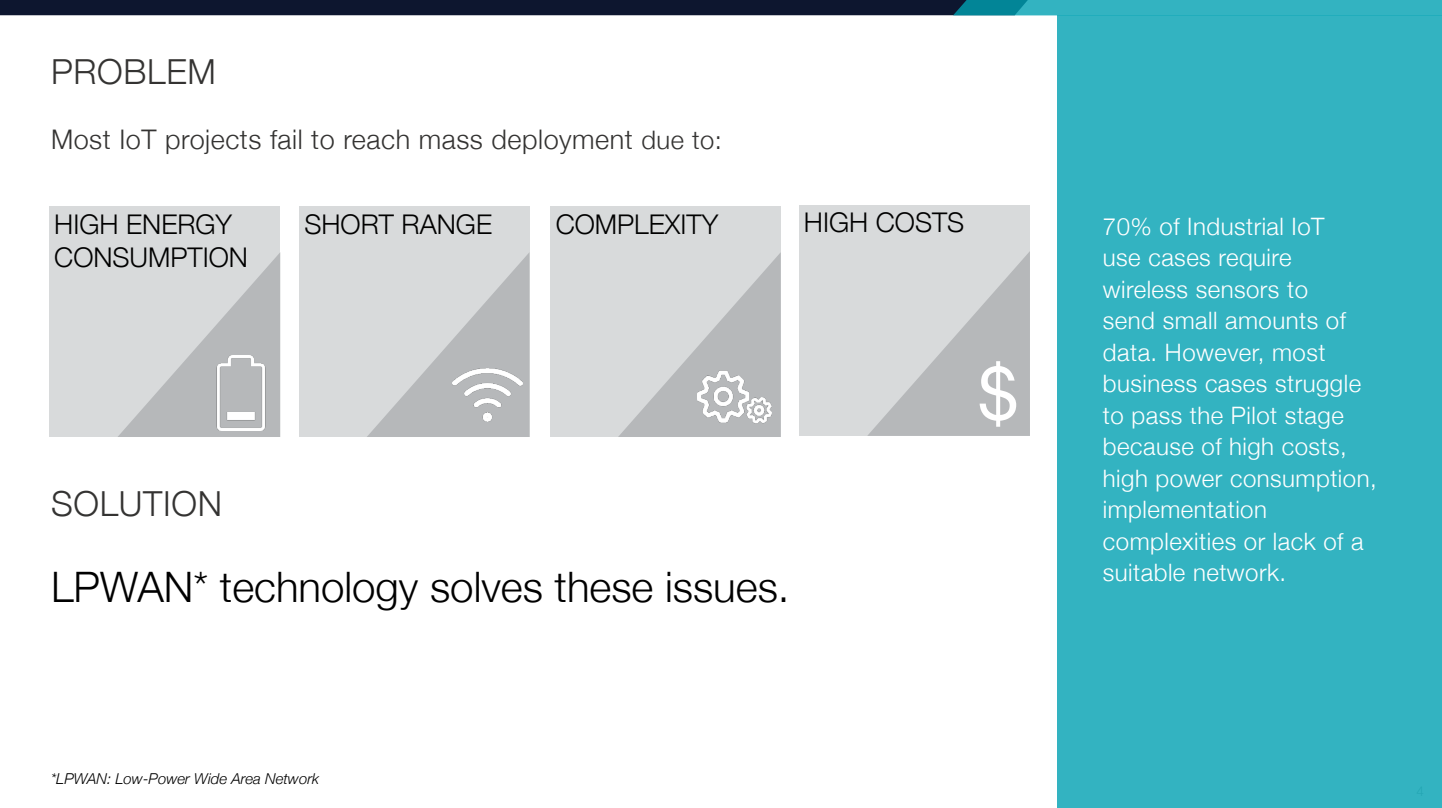
<style>
.page{position:relative;width:1442px;height:808px;background:#fff}
.page>*{position:absolute;margin:0;border:0;box-sizing:border-box;transform-origin:0 0}
.t1{font:73.2px "Helvetica Neue";color:#fff}
.t2{font:300 42px "Helvetica Neue";color:#000}
.t3{font:300 34.5px "Helvetica Neue";letter-spacing:.02em;color:#343332}
.t4{font:300 27.15px/32.5px "Helvetica Neue";color:#000}
.t5{font:300 27px "Helvetica Neue";letter-spacing:.02em;color:#343332}
.t6{font:300 24px/31.5px "Helvetica Neue";letter-spacing:.02em;color:#fff}
.t7{font:italic 300 15px "Helvetica Neue";color:#000}
.s1{font-size:25.5px}
</style>
<div class="page">
<svg style="left:0;top:0;width:1441px;height:15px;background:#17485d"></svg>
<div style="left:1057px;top:15px;width:384px;height:793px;background:#33b3c1"></div>
<div style="left:550px;top:206px;width:230px;height:231px;background:#d8dadb"></div>
<svg style="left:618px;top:253px;width:162px;height:184px"></svg>
<img style="left:697px;top:360px;width:74px;height:74px">
<div style="left:799px;top:205px;width:231px;height:231px;background:#d8dadb"></div>
<svg style="left:867px;top:251px;width:163px;height:185px"></svg>
<div style="left:49px;top:206px;width:231px;height:231px;background:#d8dadb"></div>
<svg style="left:118px;top:253px;width:162px;height:184px"></svg>
<img style="left:203px;top:355px;width:70px;height:75px">
<div style="left:298px;top:206px;width:231px;height:231px;background:#d8dadb"></div>
<svg style="left:367px;top:253px;width:162px;height:184px"></svg>
<img style="left:453px;top:360px;width:69px;height:69px">
<h3 class="t3" style="left:51px;top:51px;width:166px">PROBLEM</h3>
<p class="t5" style="left:51px;top:123px;width:672px">Most IoT projects fail to reach mass deployment <span class="s1">due to:</span></p>
<p class="t4" style="left:54px;top:208px;width:195px">HIGH ENERGY<br>CONSUMPTION</p>
<p class="t4" style="left:304px;top:208px;width:189px">SHORT RANGE</p>
<p class="t4" style="left:555px;top:208px;width:164px">COMPLEXITY</p>
<p class="t4" style="left:804px;top:206px;width:162px">HIGH COSTS</p>
<h3 class="t3" style="left:51px;top:483px;width:172px">SOLUTION</h3>
<h2 class="t2" style="left:51px;top:561px;width:740px">LPWAN* technology solves these issues.</h2>
<h1 class="t1" style="left:977px;top:350px;width:42px">$</h1>
<p class="t7" style="left:51px;top:770px;width:269px">*LPWAN: Low-Power Wide Area Network</p>
<p class="t6" style="left:1102px;top:210px;width:275px">70% of Industrial IoT<br>use cases require wireless sensors to<br>send small amounts of data. However, most business cases struggle to pass the Pilot stage because of high costs, high power consumption, implementation complexities or lack of a suitable network.</p>
</div>
